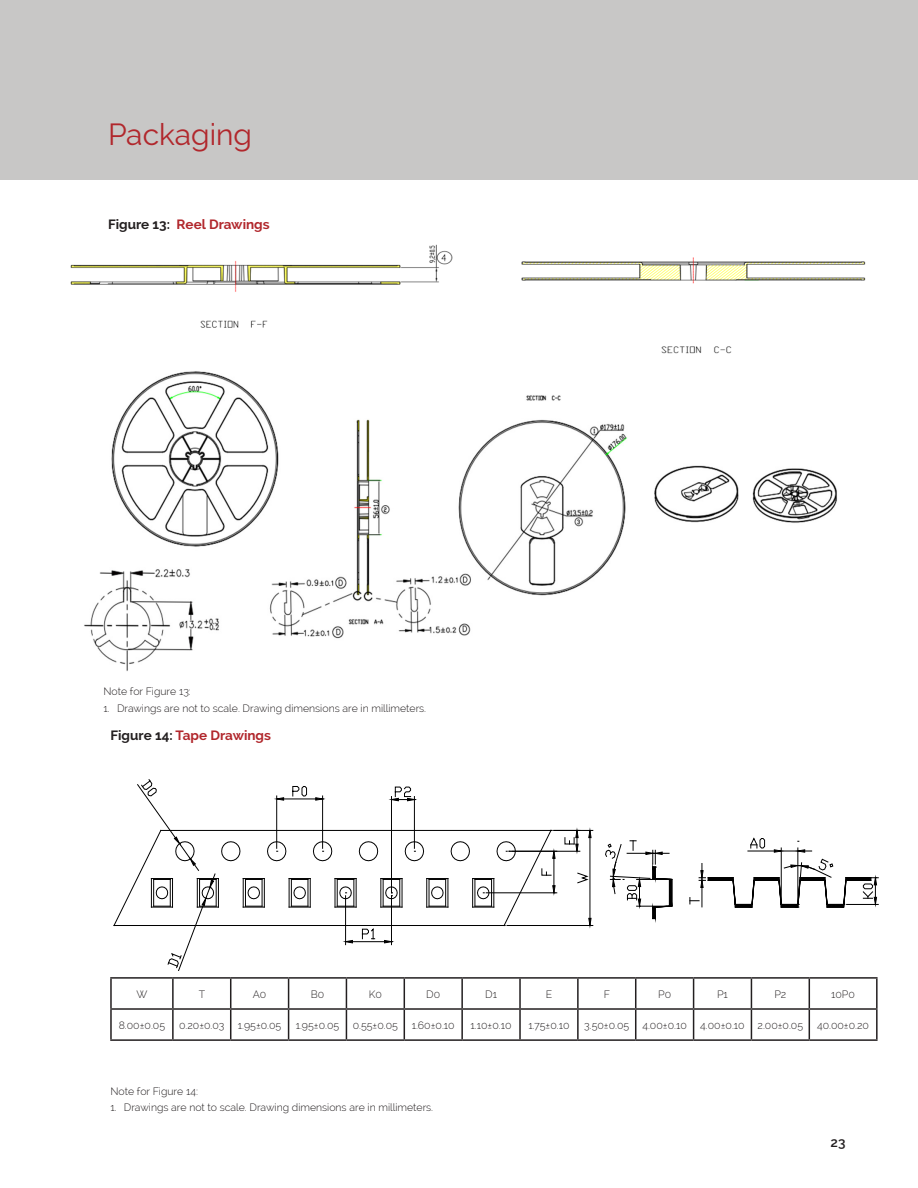
<style>
.page{position:relative;width:918px;height:1188px;background:#fff}
.page>*{position:absolute;margin:0;border:0;box-sizing:border-box;transform-origin:0 0}
.section_header{font:30px "Raleway";color:#b1272c}
.main_text_block{font:700 13.5px "Raleway";color:#b1272c}
.t1{font:600 13.5px "Raleway";color:#231f20}
.main_text_block-2{font:300 10.5px "Raleway";color:#231f20}
.s1{color:#231f20}
</style>
<div class="page">
<div style="left:0;top:0;width:918px;height:180px;background:#c8c7c6"></div>
<hr style="left:781px;top:848px;width:1px;height:54px;background:#000">
<hr style="left:798px;top:848px;width:1px;height:54px;background:#000">
<svg style="left:748px;top:838px;width:64px;height:14px"></svg>
<svg style="left:690px;top:859px;width:188px;height:49px"></svg>
<hr style="left:554px;top:830px;width:39px;height:1px;background:#000">
<hr style="left:507px;top:925px;width:86px;height:1px;background:#000">
<svg style="left:113px;top:779px;width:478px;height:191px"></svg>
<svg style="left:605px;top:841px;width:68px;height:78px"></svg>
<hr style="left:110px;top:977px;width:63px;height:2px;background:#231f20">
<hr style="left:110px;top:979px;width:2px;height:29px;background:#231f20">
<hr style="left:173px;top:977px;width:58px;height:2px;background:#231f20">
<hr style="left:172px;top:979px;width:2px;height:29px;background:#231f20">
<hr style="left:231px;top:977px;width:58px;height:2px;background:#231f20">
<hr style="left:289px;top:977px;width:57px;height:2px;background:#231f20">
<hr style="left:346px;top:977px;width:58px;height:2px;background:#231f20">
<hr style="left:404px;top:977px;width:58px;height:2px;background:#231f20">
<hr style="left:462px;top:977px;width:58px;height:2px;background:#231f20">
<hr style="left:461px;top:979px;width:2px;height:29px;background:#231f20">
<hr style="left:520px;top:977px;width:58px;height:2px;background:#231f20">
<hr style="left:519px;top:979px;width:2px;height:29px;background:#231f20">
<hr style="left:578px;top:977px;width:58px;height:2px;background:#231f20">
<hr style="left:577px;top:979px;width:2px;height:29px;background:#231f20">
<hr style="left:636px;top:977px;width:58px;height:2px;background:#231f20">
<hr style="left:694px;top:977px;width:57px;height:2px;background:#231f20">
<hr style="left:751px;top:977px;width:58px;height:2px;background:#231f20">
<hr style="left:809px;top:977px;width:69px;height:2px;background:#231f20">
<hr style="left:876px;top:979px;width:2px;height:29px;background:#231f20">
<hr style="left:110px;top:1008px;width:63px;height:2px;background:#231f20">
<hr style="left:110px;top:1010px;width:2px;height:29px;background:#231f20">
<hr style="left:173px;top:1008px;width:58px;height:2px;background:#231f20">
<hr style="left:172px;top:1010px;width:2px;height:29px;background:#231f20">
<hr style="left:231px;top:1008px;width:58px;height:2px;background:#231f20">
<svg style="left:230px;top:979px;width:1px;height:60px"></svg>
<hr style="left:289px;top:1008px;width:57px;height:2px;background:#231f20">
<svg style="left:288px;top:979px;width:1px;height:60px"></svg>
<hr style="left:346px;top:1008px;width:58px;height:2px;background:#231f20">
<svg style="left:346px;top:979px;width:1px;height:60px"></svg>
<hr style="left:404px;top:1008px;width:58px;height:2px;background:#231f20">
<svg style="left:404px;top:979px;width:1px;height:60px"></svg>
<hr style="left:462px;top:1008px;width:58px;height:2px;background:#231f20">
<hr style="left:461px;top:1010px;width:2px;height:29px;background:#231f20">
<hr style="left:520px;top:1008px;width:58px;height:2px;background:#231f20">
<hr style="left:519px;top:1010px;width:2px;height:29px;background:#231f20">
<hr style="left:578px;top:1008px;width:58px;height:2px;background:#231f20">
<hr style="left:577px;top:1010px;width:2px;height:29px;background:#231f20">
<hr style="left:636px;top:1008px;width:58px;height:2px;background:#231f20">
<svg style="left:635px;top:979px;width:1px;height:60px"></svg>
<hr style="left:694px;top:1008px;width:57px;height:2px;background:#231f20">
<svg style="left:693px;top:979px;width:1px;height:60px"></svg>
<hr style="left:751px;top:1008px;width:58px;height:2px;background:#231f20">
<svg style="left:751px;top:979px;width:1px;height:60px"></svg>
<hr style="left:809px;top:1008px;width:69px;height:2px;background:#231f20">
<svg style="left:809px;top:979px;width:1px;height:60px"></svg>
<hr style="left:876px;top:1010px;width:2px;height:29px;background:#231f20">
<hr style="left:110px;top:1039px;width:63px;height:2px;background:#231f20">
<hr style="left:173px;top:1039px;width:58px;height:2px;background:#231f20">
<hr style="left:231px;top:1039px;width:58px;height:2px;background:#231f20">
<hr style="left:289px;top:1039px;width:57px;height:2px;background:#231f20">
<hr style="left:346px;top:1039px;width:58px;height:2px;background:#231f20">
<hr style="left:404px;top:1039px;width:58px;height:2px;background:#231f20">
<hr style="left:462px;top:1039px;width:58px;height:2px;background:#231f20">
<hr style="left:520px;top:1039px;width:58px;height:2px;background:#231f20">
<hr style="left:578px;top:1039px;width:58px;height:2px;background:#231f20">
<hr style="left:636px;top:1039px;width:58px;height:2px;background:#231f20">
<hr style="left:694px;top:1039px;width:57px;height:2px;background:#231f20">
<hr style="left:751px;top:1039px;width:58px;height:2px;background:#231f20">
<hr style="left:809px;top:1039px;width:69px;height:2px;background:#231f20">
<img style="left:70px;top:244px;width:383px;height:84px">
<img style="left:521px;top:257px;width:345px;height:97px">
<img style="left:84px;top:371px;width:753px;height:300px">
<p class="section_header" style="left:108px;top:117px;width:145px">Packaging</p>
<p class="main_text_block" style="left:108px;top:216px;width:163px"><span class="s1">Figure 13:</span> Reel Drawings</p>
<p class="main_text_block-2" style="left:104px;top:685px;width:89px">Note for Figure 13:</p>
<p class="main_text_block-2" style="left:104px;top:702px;width:324px">1. Drawings are not to scale. Drawing dimensions are in millimeters.</p>
<p class="main_text_block" style="left:110px;top:727px;width:162px"><span class="s1">Figure 14:</span> Tape Drawings</p>
<p class="main_text_block-2" style="left:137px;top:989px;width:12px">W</p>
<p class="main_text_block-2" style="left:199px;top:989px;width:8px">T</p>
<p class="main_text_block-2" style="left:253px;top:989px;width:15px">A0</p>
<p class="main_text_block-2" style="left:311px;top:989px;width:15px">B0</p>
<p class="main_text_block-2" style="left:369px;top:989px;width:15px">K0</p>
<p class="main_text_block-2" style="left:426px;top:989px;width:16px">D0</p>
<p class="main_text_block-2" style="left:485px;top:989px;width:13px">D1</p>
<p class="main_text_block-2" style="left:546px;top:989px;width:8px">E</p>
<p class="main_text_block-2" style="left:604px;top:989px;width:8px">F</p>
<p class="main_text_block-2" style="left:658px;top:989px;width:14px">P0</p>
<p class="main_text_block-2" style="left:717px;top:989px;width:12px">P1</p>
<p class="main_text_block-2" style="left:774px;top:989px;width:14px">P2</p>
<p class="main_text_block-2" style="left:831px;top:989px;width:25px">10P0</p>
<p class="main_text_block-2" style="left:119px;top:1020px;width:48px">8.00±0.05</p>
<p class="main_text_block-2" style="left:179px;top:1020px;width:47px">0.20±0.03</p>
<p class="main_text_block-2" style="left:238px;top:1020px;width:45px">1.95±0.05</p>
<p class="main_text_block-2" style="left:296px;top:1020px;width:45px">1.95±0.05</p>
<p class="main_text_block-2" style="left:353px;top:1020px;width:47px">0.55±0.05</p>
<p class="main_text_block-2" style="left:412px;top:1020px;width:44px">1.60±0.10</p>
<p class="main_text_block-2" style="left:471px;top:1020px;width:42px">1.10±0.10</p>
<p class="main_text_block-2" style="left:528px;top:1020px;width:43px">1.75±0.10</p>
<p class="main_text_block-2" style="left:584px;top:1020px;width:47px">3.50±0.05</p>
<p class="main_text_block-2" style="left:642px;top:1020px;width:46px">4.00±0.10</p>
<p class="main_text_block-2" style="left:700px;top:1020px;width:46px">4.00±0.10</p>
<p class="main_text_block-2" style="left:758px;top:1020px;width:47px">2.00±0.05</p>
<p class="main_text_block-2" style="left:817px;top:1020px;width:54px">40.00±0.20</p>
<p class="main_text_block-2" style="left:110px;top:1085px;width:89px">Note for Figure 14:</p>
<p class="main_text_block-2" style="left:110px;top:1101px;width:324px">1. Drawings are not to scale. Drawing dimensions are in millimeters.</p>
<p class="t1" style="left:831px;top:1134px;width:16px">23</p>
</div>
